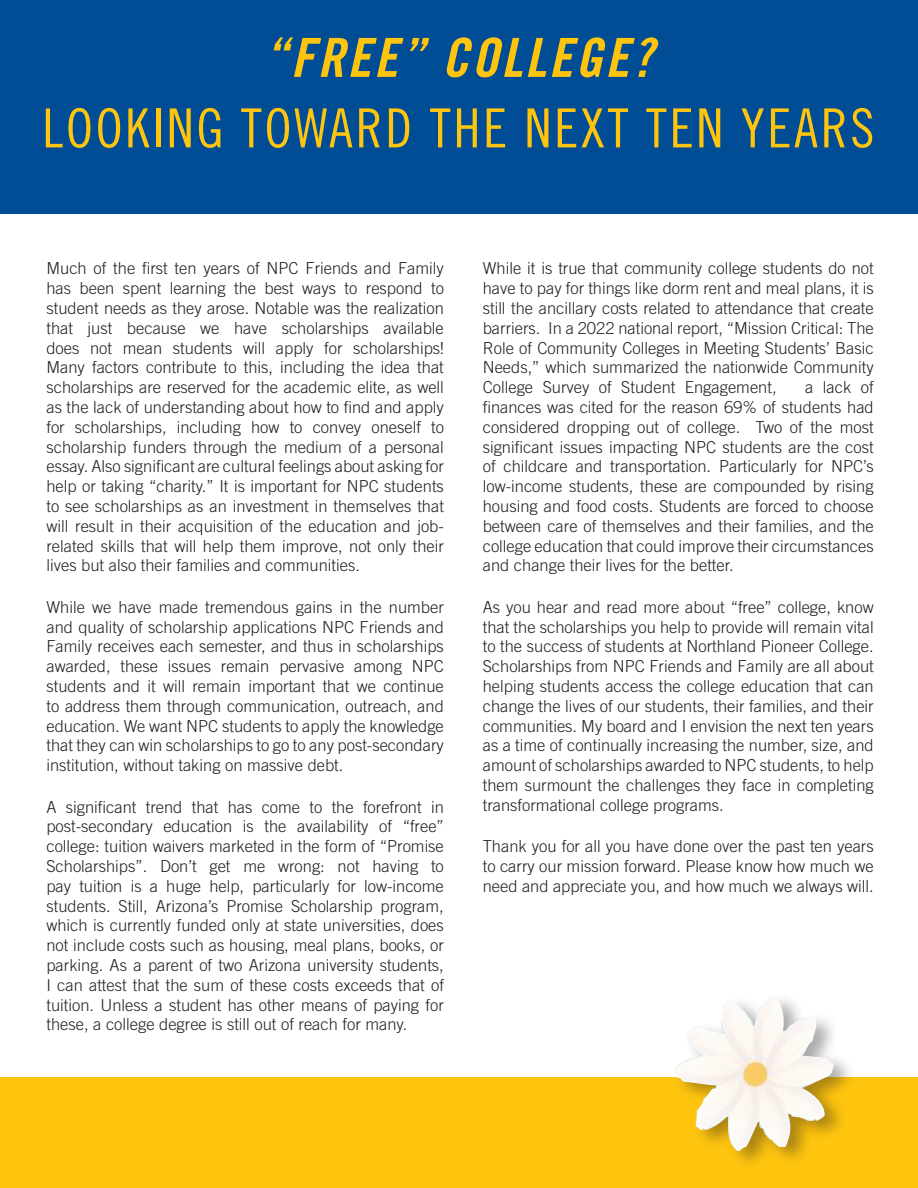
<style>
.page{position:relative;width:918px;height:1188px;background:#fff}
.page>*{position:absolute;margin:0;border:0;box-sizing:border-box;transform-origin:0 0}
.t1{font:54px "Trade Gothic Cond Eighteen";letter-spacing:.05em;color:#fec40e}
.t2{font:54px "Trade Gothic Bold Cond Twenty Obl";letter-spacing:.05em;color:#fec40e}
.t3{font:300 16.5px/19.8px "Trade Gothic";color:#231f20;text-align:justify}
</style>
<div class="page">
<div style="left:0;top:0;width:918px;height:214px;background:#014d95"></div>
<div style="left:0;top:1078px;width:918px;height:110px;background:#fec40e"></div>
<div style="left:673px;top:992px;width:184px;height:179px;background:#231f20;opacity:.38"></div>
<svg style="left:667px;top:992px;width:185px;height:174px"></svg>
<p class="t2" style="left:264px;top:25px;width:390px">“FREE” COLLEGE?</p>
<p class="t1" style="left:42px;top:96px;width:834px">LOOKING TOWARD THE NEXT TEN YEARS</p>
<p class="t3" style="left:46px;top:258px;width:399px">Much of the first ten years of NPC Friends and Family has been spent learning the best ways to respond to student needs as they arose. Notable was the realization that just because we have scholarships available does not mean students will apply for scholarships!<br>Many factors contribute to this, including the idea that scholarships are reserved for the academic elite, as well as the lack of understanding about how to find and apply for scholarships, including how to convey oneself to scholarship funders through the medium of a personal essay. Also significant are cultural feelings about asking for help or taking “charity.” It is important for NPC students to see scholarships as an investment in themselves that will result in their acquisition of the education and job&shy;related skills that will help them improve, not only their lives but also their families and communities.</p>
<p class="t3" style="left:46px;top:597px;width:399px">While we have made tremendous gains in the number and quality of scholarship applications NPC Friends and Family receives each semester, and thus in scholarships awarded, these issues remain pervasive among NPC students and it will remain important that we continue to address them through communication, outreach, and education. We want NPC students to apply the knowledge that they can win scholarships to go to any post-secondary institution, without taking on massive debt.</p>
<p class="t3" style="left:46px;top:797px;width:399px">A significant trend that has come to the forefront in post-secondary education is the availability of “free” college: tuition waivers marketed in the form of “Promise Scholarships”. Don’t get me wrong: not having to pay tuition is a huge help, particularly for low-income students. Still, Arizona’s Promise Scholarship program, which is currently funded only at state universities, does not include costs such as housing, meal plans, books, or parking. As a parent of two Arizona university students, I can attest that the sum of these costs exceeds that of tuition. Unless a student has other means of paying for these, a college degree is still out of reach for many.</p>
<p class="t3" style="left:483px;top:258px;width:393px">While it is true that community college students do not have to pay for things like dorm rent and meal plans, it is still the ancillary costs related to attendance that create barriers. In a 2022 national report, “Mission Critical: The Role of Community Colleges in Meeting Students’ Basic Needs,” which summarized the nationwide Community College Survey of Student Engagement,</p>
<p class="t3" style="left:483px;top:377px;width:393px;text-indent:322px">a lack of finances was cited for the reason 69% of students had considered dropping out of college. Two of the most significant issues impacting NPC students are the cost of childcare and transportation. Particularly for NPC’s low-income students, these are compounded by rising housing and food costs. Students are forced to choose between care of themselves and their families, and the college education that could improve their circumstances and change their lives for the better.</p>
<p class="t3" style="left:483px;top:597px;width:393px">As you hear and read more about “free” college, know that the scholarships you help to provide will remain vital to the success of students at Northland Pioneer College.<br>Scholarships from NPC Friends and Family are all about helping students access the college education that can change the lives of our students, their families, and their communities. My board and I envision the next ten years as a time of continually increasing the number, size, and amount of scholarships awarded to NPC students, to help them surmount the challenges they face in completing transformational college programs.</p>
<p class="t3" style="left:483px;top:836px;width:393px">Thank you for all you have done over the past ten years to carry our mission forward. Please know how much we need and appreciate you, and how much we always will.</p>
</div>
